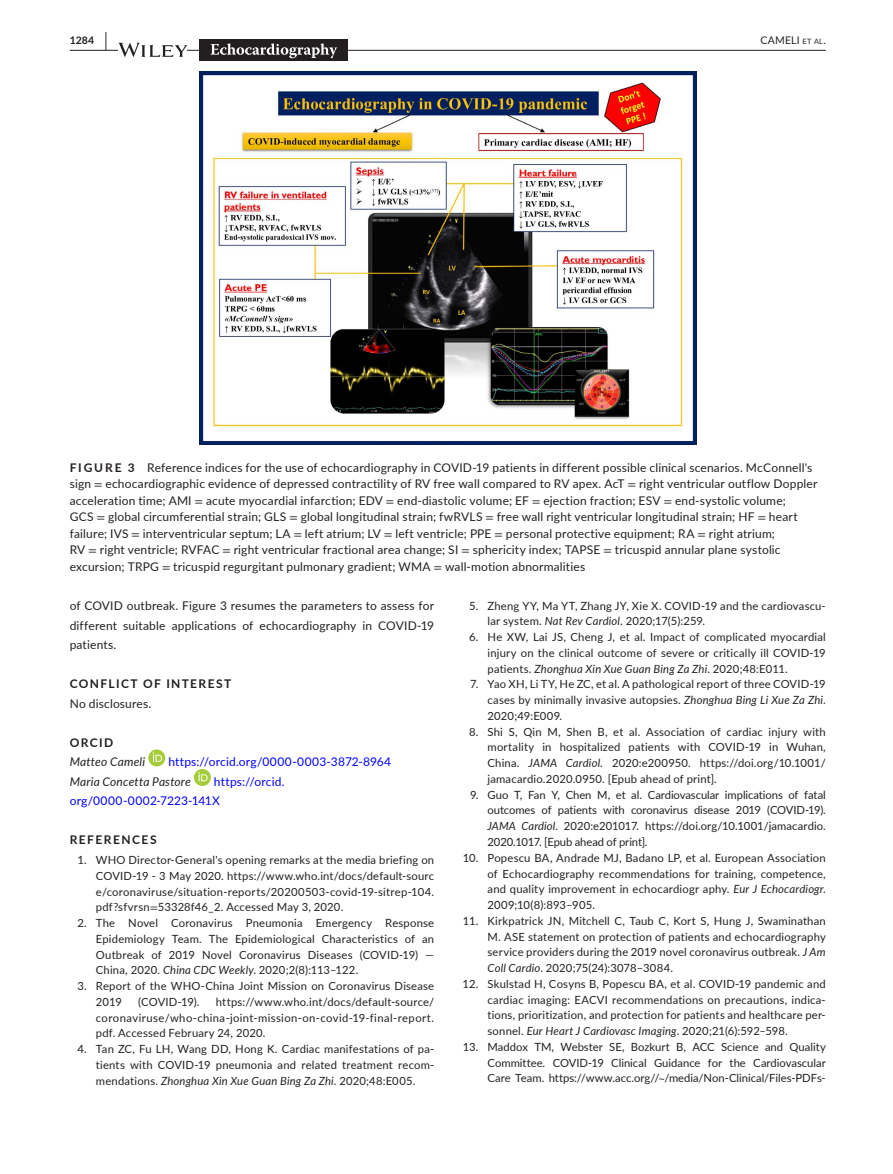
<style>
.page{position:relative;width:893px;height:1174px;background:#fff}
.page>*{position:absolute;margin:0;border:0;box-sizing:border-box;transform-origin:0 0}
.t1{font:12px/16.5px "Lato";letter-spacing:.015em;color:#231f20;text-align:justify}
.t2{font:12px/19.5px "Lato";letter-spacing:.015em;color:#00f}
.t3{font:700 12px "Lato";letter-spacing:.115em;color:#231f20}
.t4{font:italic 12px "Lato";letter-spacing:.015em;color:#231f20}
.t5{font:11.25px/15.8px "Lato";letter-spacing:.015em;color:#231f20;text-align:justify}
.t6{font:10.5px "Lato";letter-spacing:.02em;color:#231f20}
.t7{font:700 10.5px "Lato";color:#231f20}
.s1{font-size:19.5px}
.s2{font-size:7.35px}
.s3{font-weight:700}
.s4{font-family:"STIX"}
.s5{font-style:italic}
</style>
<div class="page">
<hr style="left:70px;top:50px;width:756px;height:1px;background:#231f20">
<svg style="left:119px;top:43px;width:68px;height:14px"></svg>
<div style="left:199px;top:40px;width:149px;height:21px;background:#231f20"></div>
<svg style="left:210px;top:43px;width:127px;height:15px"></svg>
<div style="left:148px;top:749px;width:17px;height:17px;background:#a5cd39;border-radius:50%"></div>
<svg style="left:153px;top:752px;width:9px;height:10px"></svg>
<div style="left:194px;top:769px;width:17px;height:17px;background:#a5cd39;border-radius:50%"></div>
<svg style="left:198px;top:772px;width:10px;height:9px"></svg>
<img style="left:199px;top:72px;width:497px;height:373px">
<p class="t7" style="left:70px;top:33px;width:39px">1284 <span class="s1">|</span></p>
<p class="t6" style="left:760px;top:33px;width:67px">CAMELI <span class="s2">et al</span>.</p>
<p class="t1" style="left:70px;top:458px;width:749px;text-align:left"><span class="s3">FIGURE 3</span> Reference indices for the use of echocardiography in COVID-19 patients in different possible clinical scenarios. McConnell's sign <span class="s4">=</span> echocardiographic evidence of depressed contractility of RV free wall compared to RV apex. AcT <span class="s4">=</span> right ventricular outflow Doppler acceleration time; AMI <span class="s4">=</span> acute myocardial infarction; EDV <span class="s4">=</span> end-diastolic volume; EF <span class="s4">=</span> ejection fraction; ESV <span class="s4">=</span> end-systolic volume;<br>GCS <span class="s4">=</span> global circumferential strain; GLS <span class="s4">=</span> global longitudinal strain; fwRVLS <span class="s4">=</span> free wall right ventricular longitudinal strain; HF <span class="s4">=</span> heart failure; IVS <span class="s4">=</span> interventricular septum; LA <span class="s4">=</span> left atrium; LV <span class="s4">=</span> left ventricle; PPE <span class="s4">=</span> personal protective equipment; RA <span class="s4">=</span> right atrium;<br>RV <span class="s4">=</span> right ventricle; RVFAC <span class="s4">=</span> right ventricular fractional area change; SI <span class="s4">=</span> sphericity index; TAPSE <span class="s4">=</span> tricuspid annular plane systolic excursion; TRPG <span class="s4">=</span> tricuspid regurgitant pulmonary gradient; WMA <span class="s4">=</span> wall-motion abnormalities</p>
<p class="t1" style="left:70px;top:596px;width:366px;line-height:19.5px">of COVID outbreak. Figure 3 resumes the parameters to assess for different suitable applications of echocardiography in COVID-19 patients.</p>
<p class="t3" style="left:70px;top:675px;width:163px">CONFLICT OF INTEREST</p>
<p class="t1" style="left:70px;top:695px;width:83px">No disclosures.</p>
<p class="t3" style="left:70px;top:733px;width:45px">ORCID</p>
<p class="t4" style="left:70px;top:753px;width:77px">Matteo Cameli</p>
<p class="t2" style="left:168px;top:752px;width:224px">https://orcid.org/0000-0003-3872-8964</p>
<p class="t4" style="left:70px;top:773px;width:123px">Maria Concetta Pastore</p>
<p class="t2" style="left:70px;top:771px;width:216px;text-indent:144px">https://orcid. org/0000-0002-7223-141X</p>
<p class="t3" style="left:70px;top:831px;width:88px">REFERENCES</p>
<p class="t5" style="left:96px;top:851px;width:340px;text-indent:-18px">1. WHO Director-General's opening remarks at the media briefing on COVID-19 - 3 May 2020. https://www.who.int/docs/default-sourc e/coronaviruse/situation-reports/20200503-covid-19-sitrep-104. pdf?sfvrsn<span class="s4">=</span>53328f46_2. Accessed May 3, 2020.</p>
<p class="t5" style="left:96px;top:914px;width:340px;text-indent:-18px">2. The Novel Coronavirus Pneumonia Emergency Response Epidemiology Team. The Epidemiological Characteristics of an Outbreak of 2019 Novel Coronavirus Diseases (COVID-19) — China, 2020. <span class="s5">China CDC Weekly</span>. 2020;2(8):113–122.</p>
<p class="t5" style="left:96px;top:977px;width:340px;text-indent:-18px">3. Report of the WHO-China Joint Mission on Coronavirus Disease<br>2019</p>
<p class="t5" style="left:138px;top:993px;width:63px">(COVID-19).</p>
<p class="t5" style="left:96px;top:993px;width:340px;text-indent:120px">https://www.who.int/docs/default-source/ coronaviruse/who-china-joint-mission-on-covid-19-final-report. pdf. Accessed February 24, 2020.</p>
<p class="t5" style="left:96px;top:1040px;width:340px;text-indent:-18px">4. Tan ZC, Fu LH, Wang DD, Hong K. Cardiac manifestations of pa&shy;tients with COVID-19 pneumonia and related treatment recom&shy;mendations. <span class="s5">Zhonghua Xin Xue Guan Bing Za Zhi</span>. 2020;48:E005.</p>
<p class="t5" style="left:487px;top:597px;width:340px;text-indent:-18px">5. Zheng YY, Ma YT, Zhang JY, Xie X. COVID-19 and the cardiovascu&shy;lar system. <span class="s5">Nat Rev Cardiol</span>. 2020;17(5):259.</p>
<p class="t5" style="left:487px;top:628px;width:340px;text-indent:-18px">6. He XW, Lai JS, Cheng J, et al. Impact of complicated myocardial injury on the clinical outcome of severe or critically ill COVID-19 patients. <span class="s5">Zhonghua Xin Xue Guan Bing Za Zhi</span>. 2020;48:E011.</p>
<p class="t5" style="left:488px;top:676px;width:340px;text-indent:-17px">7. Yao XH, Li TY, He ZC, et al. A pathological report of three COVID-19 cases by minimally invasive autopsies. <span class="s5">Zhonghua Bing Li Xue Za Zhi</span>.<br>2020;49:E009.</p>
<p class="t5" style="left:488px;top:723px;width:340px;text-indent:-18px">8. Shi S, Qin M, Shen B, et al. Association of cardiac injury with mortality in hospitalized patients with COVID-19 in Wuhan, China. <span class="s5">JAMA Cardiol</span>. 2020:e200950. https://doi.org/10.1001/ jamacardio.2020.0950. [Epub ahead of print].</p>
<p class="t5" style="left:488px;top:786px;width:340px;text-indent:-17px">9. Guo T, Fan Y, Chen M, et al. Cardiovascular implications of fatal outcomes of patients with coronavirus disease 2019 (COVID-19).<br><span class="s5">JAMA Cardiol</span>. 2020:e201017. https://doi.org/10.1001/jamacardio.<br>2020.1017. [Epub ahead of print].</p>
<p class="t5" style="left:488px;top:849px;width:340px;text-indent:-25px">10. Popescu BA, Andrade MJ, Badano LP, et al. European Association of Echocardiography recommendations for training, competence, and quality improvement in echocardiogr aphy. <span class="s5">Eur J Echocardiogr</span>.<br>2009;10(8):893–905.</p>
<p class="t5" style="left:488px;top:912px;width:340px;text-indent:-25px">11. Kirkpatrick JN, Mitchell C, Taub C, Kort S, Hung J, Swaminathan M. ASE statement on protection of patients and echocardiography service providers during the 2019 novel coronavirus outbreak. <span class="s5">J Am Coll Cardio</span>. 2020;75(24):3078–3084.</p>
<p class="t5" style="left:488px;top:975px;width:340px;text-indent:-25px">12. Skulstad H, Cosyns B, Popescu BA, et al. COVID-19 pandemic and cardiac imaging: EACVI recommendations on precautions, indica&shy;tions, prioritization, and protection for patients and healthcare per&shy;sonnel. <span class="s5">Eur Heart J Cardiovasc Imaging</span>. 2020;21(6):592–598.</p>
<p class="t5" style="left:487px;top:1038px;width:340px;text-indent:-25px">13. Maddox TM, Webster SE, Bozkurt B, ACC Science and Quality Committee. COVID-19 Clinical Guidance for the Cardiovascular Care Team. https://www.acc.org//<span class="s4">~</span>/media/Non-Clinical/Files-PDFs-</p>
</div>
